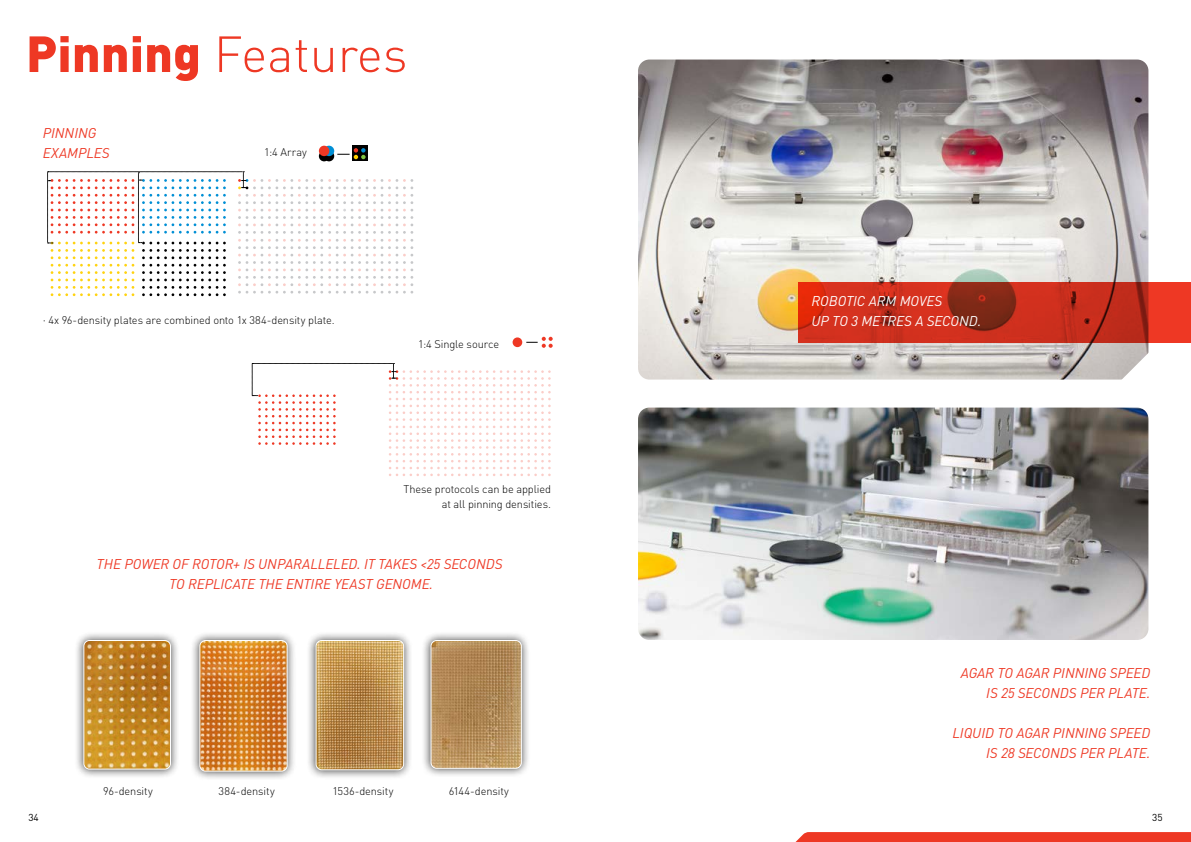
<style>
.page{position:relative;width:1191px;height:842px;background:#fff}
.page>*{position:absolute;margin:0;border:0;box-sizing:border-box;transform-origin:0 0}
.t1{font:300 50px "DINOT";color:#ee3824}
.t2{font:italic 14px/20px "DINOT";letter-spacing:-.005em;color:#ee3824;text-align:right}
.t3{font:italic 14px/20px "DINOT";letter-spacing:-.005em;color:#fff}
.t4{font:300 11px/15px "DINOT";letter-spacing:-.01em;color:#000;text-align:right}
.t5{font:10px "DINOT";color:#000}
.s1{font-weight:900}
.s2{font-size:12px}
</style>
<div class="page">
<svg style="left:352px;top:146px;width:15px;height:15px"></svg>
<svg style="left:324px;top:151px;width:10px;height:10px"></svg>
<div style="left:319px;top:151px;width:10px;height:10px;background:#000;border-radius:50%"></div>
<svg style="left:324px;top:146px;width:10px;height:10px"></svg>
<div style="left:319px;top:146px;width:10px;height:10px;background:#ee3824;border-radius:50%"></div>
<svg style="left:337px;top:148px;width:28px;height:11px"></svg>
<div style="left:512px;top:337px;width:10px;height:10px;background:#ee3824;border-radius:50%"></div>
<svg style="left:526px;top:337px;width:26px;height:11px"></svg>
<svg style="left:252px;top:363px;width:299px;height:113px"></svg>
<svg style="left:47px;top:172px;width:366px;height:124px"></svg>
<img style="left:638px;top:60px;width:510px;height:320px">
<svg style="left:798px;top:282px;width:393px;height:61px;fill:#d0301e"></svg>
<img style="left:638px;top:408px;width:510px;height:232px">
<div style="left:74px;top:631px;width:106px;height:148px;background:#000;opacity:.75"></div>
<img style="left:84px;top:640px;width:86px;height:129px">
<div style="left:83px;top:640px;width:88px;height:130px;border:1px solid #fff;border-radius:6px"></div>
<div style="left:190px;top:631px;width:107px;height:150px;background:#000;opacity:.75"></div>
<img style="left:200px;top:640px;width:87px;height:131px">
<div style="left:199px;top:640px;width:89px;height:132px;border:1px solid #fff;border-radius:6px"></div>
<div style="left:306px;top:631px;width:107px;height:148px;background:#000;opacity:.75"></div>
<img style="left:316px;top:640px;width:87px;height:130px">
<div style="left:315px;top:640px;width:89px;height:130px;border:1px solid #fff;border-radius:6px"></div>
<div style="left:421px;top:631px;width:110px;height:147px;background:#000;opacity:.75"></div>
<img style="left:431px;top:640px;width:90px;height:128px">
<div style="left:430px;top:640px;width:92px;height:129px;border:1px solid #fff;border-radius:6px"></div>
<svg style="left:1120px;top:352px;width:29px;height:28px"></svg>
<svg style="left:795px;top:832px;width:396px;height:10px"></svg>
<h1 class="t1" style="left:26px;top:23px;width:383px"><span class="s1">Pinning</span> Features</h1>
<p class="t2" style="left:43px;top:123px;width:68px;text-align:left">PINNING<br>EXAMPLES</p>
<p class="t4" style="left:264px;top:144px;width:44px">1:4 Array</p>
<p class="t4" style="left:43px;top:312px;width:293px"><span class="s2">·</span> 4x 96-density plates are combined onto 1x 384-density plate.</p>
<p class="t4" style="left:418px;top:336px;width:82px">1:4 Single source</p>
<p class="t4" style="left:403px;top:481px;width:149px">These protocols can be applied at all pinning densities.</p>
<p class="t2" style="left:97px;top:554px;width:407px;text-align:center">THE POWER OF ROTOR+ IS UNPARALLELED. IT TAKES &lt;25 SECONDS<br>TO REPLICATE THE ENTIRE YEAST GENOME.</p>
<p class="t4" style="left:103px;top:784px;width:51px">96-density</p>
<p class="t4" style="left:219px;top:783px;width:58px">384-density</p>
<p class="t4" style="left:332px;top:783px;width:63px">1536-density</p>
<p class="t4" style="left:449px;top:783px;width:62px">6144-density</p>
<p class="t3" style="left:811px;top:290px;width:171px">ROBOTIC ARM MOVES<br>UP TO 3 METRES A SECOND.</p>
<p class="t2" style="left:960px;top:662px;width:191px">AGAR TO AGAR PINNING SPEED<br>IS 25 SECONDS PER PLATE.</p>
<p class="t2" style="left:952px;top:722px;width:199px">LIQUID TO AGAR PINNING SPEED<br>IS 28 SECONDS PER PLATE.</p>
<p class="t5" style="left:28px;top:811px;width:12px">34</p>
<p class="t5" style="left:1152px;top:811px;width:12px">35</p>
</div>
